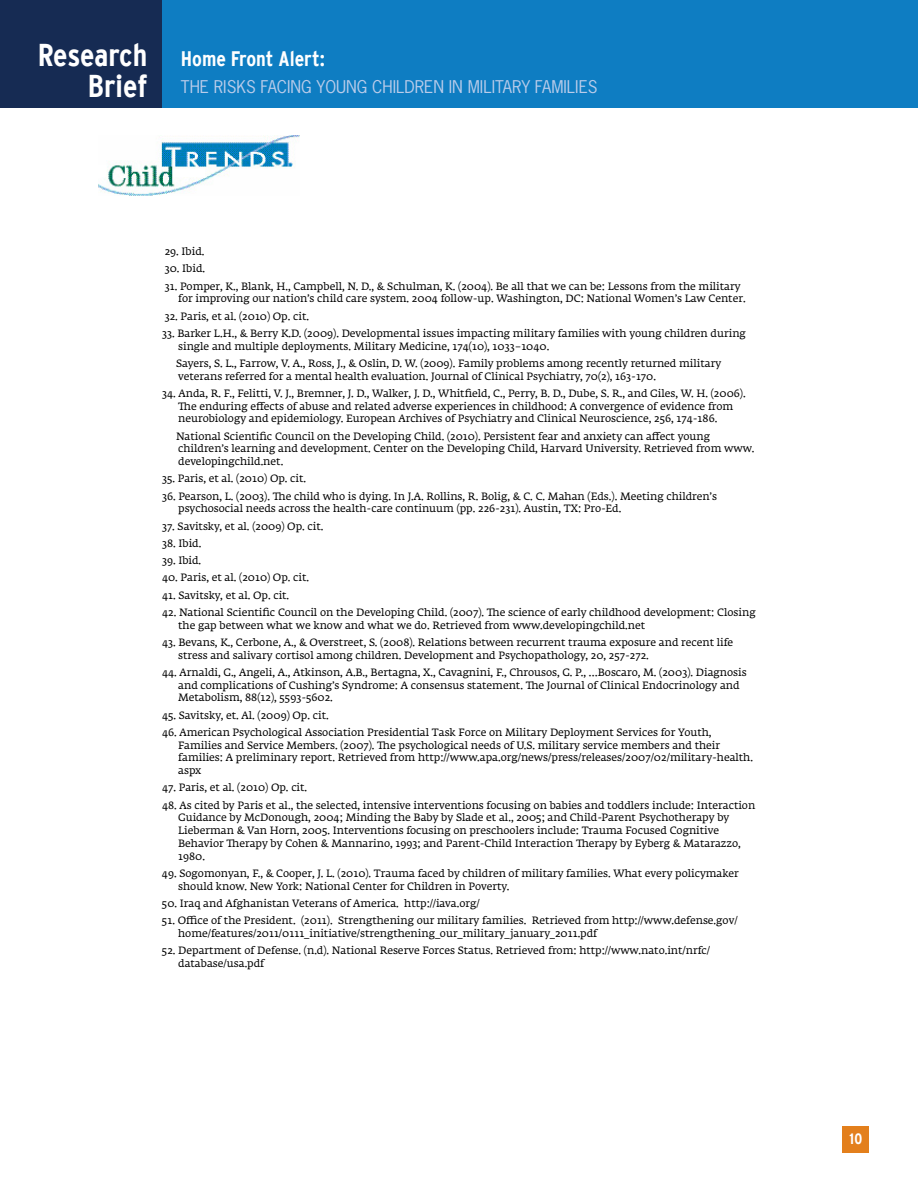
<style>
.page{position:relative;width:918px;height:1188px;background:#fff}
.page>*{position:absolute;margin:0;border:0;box-sizing:border-box;transform-origin:0 0}
.t1{font:700 condensed 31.5px/31.5px "Interstate";letter-spacing:-.005em;color:#fff;text-align:right}
.t2{font:700 condensed 21px "Interstate";color:#fff}
.t3{font:16.5px "News Gothic Std";color:#baccea}
.t4{font:700 condensed 15px "Interstate";color:#fff}
.t5{font:10.5px/12.8px "Fedra Serif A Std";color:#000}
</style>
<div class="page">
<div style="left:0;top:0;width:918px;height:108px;background:#0e7dc2"></div>
<img style="left:98px;top:136px;width:202px;height:60px">
<div style="left:842px;top:1126px;width:27px;height:27px;background:#e37f1c"></div>
<div style="left:0;top:0;width:162px;height:108px;background:#162b53"></div>
<h1 class="t1" style="left:38px;top:39px;width:111px">Research<br>Brief</h1>
<h2 class="t2" style="left:181px;top:47px;width:145px">Home Front Alert:</h2>
<h3 class="t3" style="left:181px;top:76px;width:418px">THE RISKS FACING YOUNG CHILDREN IN MILITARY FAMILIES</h3>
<p class="t5" style="left:165px;top:246px;width:41px">29. Ibid.</p>
<p class="t5" style="left:165px;top:263px;width:42px">30. Ibid.</p>
<p class="t5" style="left:178px;top:280px;width:569px;text-indent:-13px">31. Pomper, K., Blank, H., Campbell, N. D., &amp; Schulman, K. (2004). Be all that we can be: Lessons from the military for improving our nation’s child care system. 2004 follow-up. Washington, DC: National Women’s Law Center.</p>
<p class="t5" style="left:165px;top:310px;width:146px">32. Paris, et al. (2010) Op. cit.</p>
<p class="t5" style="left:178px;top:328px;width:569px;text-indent:-16px">33. Barker L.H., &amp; Berry K.D. (2009). Developmental issues impacting military families with young children during single and multiple deployments. Military Medicine, 174(10), 1033–1040.</p>
<p class="t5" style="left:176px;top:358px;width:547px">Sayers, S. L., Farrow, V. A., Ross, J., &amp; Oslin, D. W. (2009). Family problems among recently returned military veterans referred for a mental health evaluation. Journal of Clinical Psychiatry, 70(2), 163-170.</p>
<p class="t5" style="left:178px;top:388px;width:569px;text-indent:-16px">34. Anda, R. F., Felitti, V. J., Bremner, J. D., Walker, J. D., Whitfield, C., Perry, B. D., Dube, S. R., and Giles, W. H. (2006).<br>The enduring effects of abuse and related adverse experiences in childhood: A convergence of evidence from neurobiology and epidemiology. European Archives of Psychiatry and Clinical Neuroscience, 256, 174-186.</p>
<p class="t5" style="left:176px;top:430px;width:580px">National Scientific Council on the Developing Child. (2010). Persistent fear and anxiety can affect young children’s learning and development. Center on the Developing Child, Harvard University. Retrieved from www. developingchild.net.</p>
<p class="t5" style="left:162px;top:473px;width:146px">35. Paris, et al. (2010) Op. cit.</p>
<p class="t5" style="left:178px;top:490px;width:540px;text-indent:-16px">36. Pearson, L. (2003). The child who is dying. In J.A. Rollins, R. Bolig, &amp; C. C. Mahan (Eds.). Meeting children’s psychosocial needs across the health-care continuum (pp. 226-231). Austin, TX: Pro-Ed.</p>
<p class="t5" style="left:162px;top:520px;width:163px">37. Savitsky, et al. (2009) Op. cit.</p>
<p class="t5" style="left:162px;top:538px;width:41px">38. Ibid.</p>
<p class="t5" style="left:162px;top:555px;width:41px">39. Ibid.</p>
<p class="t5" style="left:162px;top:572px;width:149px">40. Paris, et al. (2010) Op. cit.</p>
<p class="t5" style="left:162px;top:589px;width:129px">41. Savitsky, et al. Op. cit.</p>
<p class="t5" style="left:178px;top:607px;width:579px;text-indent:-16px">42. National Scientific Council on the Developing Child. (2007). The science of early childhood development: Closing the gap between what we know and what we do. Retrieved from www.developingchild.net</p>
<p class="t5" style="left:178px;top:637px;width:557px;text-indent:-16px">43. Bevans, K., Cerbone, A., &amp; Overstreet, S. (2008). Relations between recurrent trauma exposure and recent life stress and salivary cortisol among children. Development and Psychopathology, 20, 257-272.</p>
<p class="t5" style="left:178px;top:667px;width:570px;text-indent:-16px">44. Arnaldi, G., Angeli, A., Atkinson, A.B., Bertagna, X., Cavagnini, F., Chrousos, G. P., …Boscaro, M. (2003). Diagnosis and complications of Cushing’s Syndrome: A consensus statement. The Journal of Clinical Endocrinology and<br>Metabolism, 88(12), 5593-5602.</p>
<p class="t5" style="left:162px;top:709px;width:168px">45. Savitsky, et. Al. (2009) Op. cit.</p>
<p class="t5" style="left:178px;top:727px;width:576px;text-indent:-16px">46. American Psychological Association Presidential Task Force on Military Deployment Services for Youth, Families and Service Members. (2007). The psychological needs of U.S. military service members and their families: A preliminary report. Retrieved from http://www.apa.org/news/press/releases/2007/02/military-health. aspx</p>
<p class="t5" style="left:162px;top:782px;width:147px">47. Paris, et al. (2010) Op. cit.</p>
<p class="t5" style="left:178px;top:799px;width:579px;text-indent:-16px">48. As cited by Paris et al., the selected, intensive interventions focusing on babies and toddlers include: Interaction Guidance by McDonough, 2004; Minding the Baby by Slade et al., 2005; and Child-Parent Psychotherapy by Lieberman &amp; Van Horn, 2005. Interventions focusing on preschoolers include: Trauma Focused Cognitive Behavior Therapy by Cohen &amp; Mannarino, 1993; and Parent-Child Interaction Therapy by Eyberg &amp; Matarazzo, 1980.</p>
<p class="t5" style="left:178px;top:868px;width:562px;text-indent:-16px">49. Sogomonyan, F., &amp; Cooper, J. L. (2010). Trauma faced by children of military families. What every policymaker should know. New York: National Center for Children in Poverty.</p>
<p class="t5" style="left:162px;top:898px;width:319px">50. Iraq and Afghanistan Veterans of America. http://iava.org/</p>
<p class="t5" style="left:178px;top:915px;width:561px;text-indent:-16px">51. Office of the President. (2011). Strengthening our military families. Retrieved from http://www.defense.gov/ home/features/2011/0111_initiative/strengthening_our_military_january_2011.pdf</p>
<p class="t5" style="left:178px;top:945px;width:534px;text-indent:-16px">52. Department of Defense. (n.d). National Reserve Forces Status. Retrieved from: http://www.nato.int/nrfc/ database/usa.pdf</p>
<h3 class="t4" style="left:850px;top:1131px;width:14px">10</h3>
</div>
